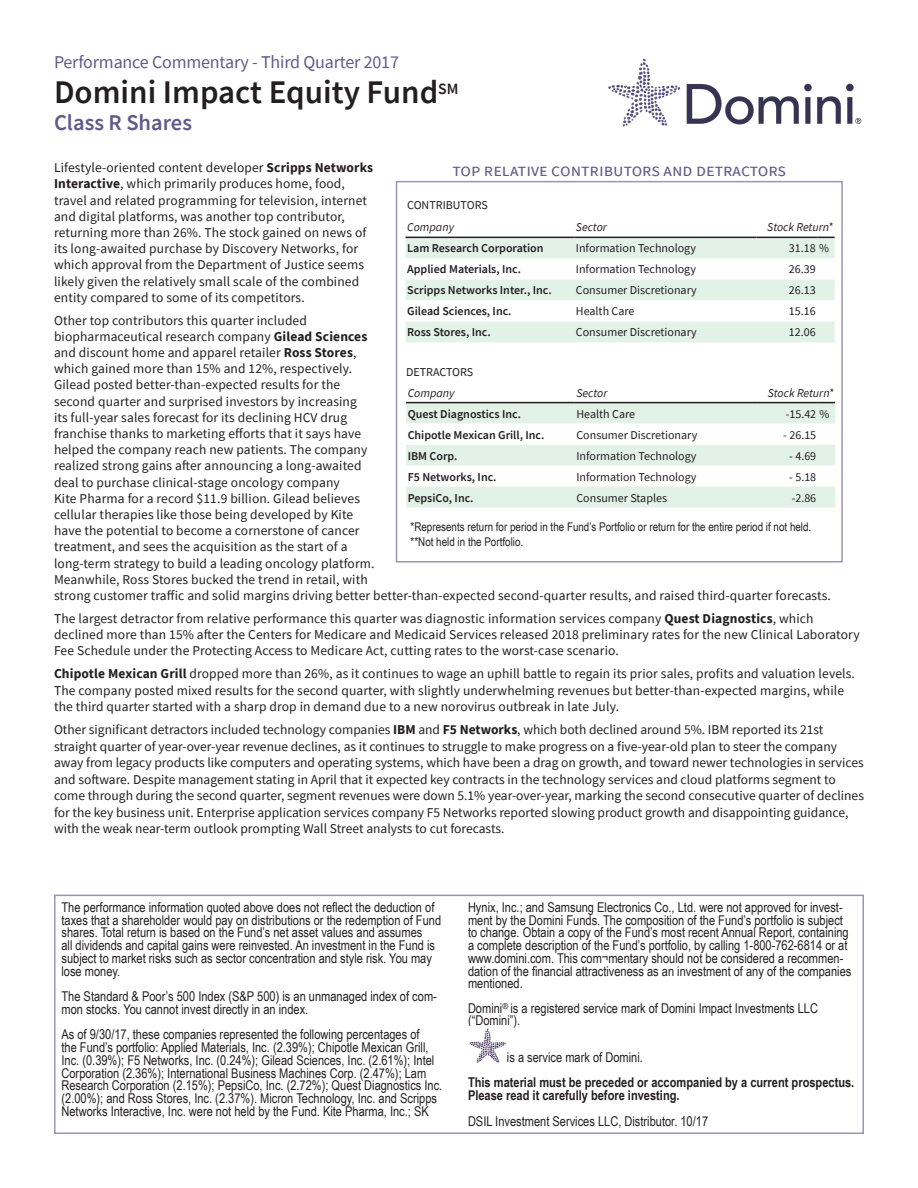
<style>
.page{position:relative;width:918px;height:1188px;background:#fff}
.page>*{position:absolute;margin:0;border:0;box-sizing:border-box;transform-origin:0 0}
.t1{font:600 33px "Source Sans Pro";color:#231f20}
.t2{font:600 22.5px "Source Sans Pro";color:#605b8a}
.t3{font:18px "Source Sans Pro";letter-spacing:-.01em;color:#605b8a}
.t4{font:13.5px/16.2px "Source Sans Pro";letter-spacing:.01em;color:#231f20}
.t5{font:13.5px/12.8px "Arial Narrow";color:#231f20}
.t6{font:700 13.5px/12.8px "Arial Narrow";color:#231f20}
.t7{font:12px "Source Sans Pro";color:#231f20}
.body_back{font:600 12px "Source Sans Pro";color:#231f20}
.t8{font:12px "Arial Narrow";color:#231f20}
.t9{font:italic 12px "Source Sans Pro";color:#231f20}
.s1{font-weight:700}
</style>
<div class="page">
<img style="left:608px;top:58px;width:254px;height:69px">
<div style="left:54px;top:895px;width:810px;height:239px;border:2px solid #9b94b3"></div>
<img style="left:469px;top:1028px;width:37px;height:35px">
<div style="left:396px;top:181px;width:447px;height:381px;border:2px solid #9b94b3"></div>
<div style="left:406px;top:238px;width:429px;height:104px;background:#e3f2e7"></div>
<svg style="left:406px;top:258px;width:429px;height:63px"></svg>
<hr style="left:406px;top:237px;width:168px;height:1px;background:#231f20">
<hr style="left:574px;top:237px;width:183px;height:1px;background:#231f20">
<hr style="left:757px;top:237px;width:60px;height:1px;background:#231f20">
<svg style="left:817px;top:237px;width:18px;height:1px"></svg>
<svg style="left:406px;top:403px;width:429px;height:105px;fill:#e3f2e7"></svg>
<svg style="left:406px;top:424px;width:412px;height:21px"></svg>
<hr style="left:406px;top:402px;width:169px;height:1px;background:#231f20">
<hr style="left:575px;top:402px;width:182px;height:1px;background:#231f20">
<hr style="left:757px;top:402px;width:61px;height:1px;background:#231f20">
<svg style="left:818px;top:402px;width:17px;height:1px"></svg>
<p class="t3" style="left:54px;top:50px;width:346px">Performance Commentary - Third Quarter 2017</p>
<p class="t1" style="left:54px;top:70px;width:406px">Domini Impact Equity Fund<sup>SM</sup></p>
<p class="t2" style="left:54px;top:108px;width:140px">Class R Shares</p>
<p class="t4" style="left:54px;top:159px;width:321px">Lifestyle-oriented content developer <span class="s1">Scripps Networks Interactive</span>, which primarily produces home, food, travel and related programming for television, internet and digital platforms, was another top contributor, returning more than 26%. The stock gained on news of its long-awaited purchase by Discovery Networks, for which approval from the Department of Justice seems likely given the relatively small scale of the combined entity compared to some of its competitors.</p>
<p class="t4" style="left:54px;top:312px;width:778px">Other top contributors this quarter included<br>biopharmaceutical research company <span class="s1">Gilead Sciences<br></span>and discount home and apparel retailer <span class="s1">Ross Stores</span>,<br>which gained more than 15% and 12%, respectively.<br>Gilead posted better-than-expected results for the<br>second quarter and surprised investors by increasing<br>its full-year sales forecast for its declining HCV drug<br>franchise thanks to marketing efforts that it says have<br>helped the company reach new patients. The company<br>realized strong gains after announcing a long-awaited<br>deal to purchase clinical-stage oncology company<br>Kite Pharma for a record $11.9 billion. Gilead believes<br>cellular therapies like those being developed by Kite<br>have the potential to become a cornerstone of cancer<br>treatment, and sees the acquisition as the start of a<br>long-term strategy to build a leading oncology platform.<br>Meanwhile, Ross Stores bucked the trend in retail, with<br>strong customer traffic and solid margins driving better better-than-expected second-quarter results, and raised third-quarter forecasts.</p>
<p class="t4" style="left:54px;top:610px;width:807px">The largest detractor from relative performance this quarter was diagnostic information services company <span class="s1">Quest Diagnostics</span>, which declined more than 15% after the Centers for Medicare and Medicaid Services released 2018 preliminary rates for the new Clinical Laboratory<br>Fee Schedule under the Protecting Access to Medicare Act, cutting rates to the worst-case scenario.</p>
<p class="t4" style="left:54px;top:666px;width:802px"><span class="s1">Chipotle Mexican Grill</span> dropped more than 26%, as it continues to wage an uphill battle to regain its prior sales, profits and valuation levels.<br>The company posted mixed results for the second quarter, with slightly underwhelming revenues but better-than-expected margins, while the third quarter started with a sharp drop in demand due to a new norovirus outbreak in late July.</p>
<p class="t4" style="left:54px;top:721px;width:811px">Other significant detractors included technology companies <span class="s1">IBM</span> and <span class="s1">F5 Networks</span>, which both declined around 5%. IBM reported its 21st straight quarter of year-over-year revenue declines, as it continues to struggle to make progress on a five-year-old plan to steer the company away from legacy products like computers and operating systems, which have been a drag on growth, and toward newer technologies in services and software. Despite management stating in April that it expected key contracts in the technology services and cloud platforms segment to come through during the second quarter, segment revenues were down 5.1% year-over-year, marking the second consecutive quarter of declines for the key business unit. Enterprise application services company F5 Networks reported slowing product growth and disappointing guidance, with the weak near-term outlook prompting Wall Street analysts to cut forecasts.</p>
<p class="t3" style="left:452px;top:158px;width:335px">top relative contributors and detractors</p>
<p class="t7" style="left:407px;top:198px;width:82px">CONTRIBUTORS</p>
<p class="t9" style="left:407px;top:220px;width:48px">Company</p>
<p class="t9" style="left:576px;top:220px;width:33px">Sector</p>
<p class="t9" style="left:767px;top:220px;width:67px">Stock Return*</p>
<p class="body_back" style="left:407px;top:240px;width:138px">Lam Research Corporation</p>
<p class="t7" style="left:576px;top:241px;width:122px">Information Technology</p>
<p class="t7" style="left:789px;top:241px;width:41px">31.18 %</p>
<p class="body_back" style="left:407px;top:261px;width:115px">Applied Materials, Inc.</p>
<p class="t7" style="left:576px;top:262px;width:122px">Information Technology</p>
<p class="t7" style="left:789px;top:262px;width:28px">26.39</p>
<p class="body_back" style="left:407px;top:282px;width:146px">Scripps Networks Inter., Inc.</p>
<p class="t7" style="left:576px;top:283px;width:122px">Consumer Discretionary</p>
<p class="t7" style="left:789px;top:283px;width:28px">26.13</p>
<p class="body_back" style="left:407px;top:303px;width:106px">Gilead Sciences, Inc.</p>
<p class="t7" style="left:576px;top:304px;width:60px">Health Care</p>
<p class="t7" style="left:789px;top:304px;width:28px">15.16</p>
<p class="body_back" style="left:407px;top:324px;width:85px">Ross Stores, Inc.</p>
<p class="t7" style="left:576px;top:325px;width:122px">Consumer Discretionary</p>
<p class="t7" style="left:789px;top:325px;width:28px">12.06</p>
<p class="t7" style="left:406px;top:364px;width:69px">DETRACTORS</p>
<p class="t9" style="left:408px;top:385px;width:48px">Company</p>
<p class="t9" style="left:576px;top:385px;width:33px">Sector</p>
<p class="t9" style="left:768px;top:385px;width:67px">Stock Return*</p>
<p class="body_back" style="left:408px;top:406px;width:115px">Quest Diagnostics Inc.</p>
<p class="t7" style="left:576px;top:406px;width:60px">Health Care</p>
<p class="t7" style="left:786px;top:406px;width:45px">-15.42 %</p>
<p class="body_back" style="left:408px;top:427px;width:138px">Chipotle Mexican Grill, Inc.</p>
<p class="t7" style="left:576px;top:427px;width:122px">Consumer Discretionary</p>
<p class="t7" style="left:783px;top:427px;width:34px">- 26.15</p>
<p class="body_back" style="left:408px;top:448px;width:51px">IBM Corp.</p>
<p class="t7" style="left:576px;top:448px;width:122px">Information Technology</p>
<p class="t7" style="left:789px;top:448px;width:29px">- 4.69</p>
<p class="body_back" style="left:408px;top:469px;width:90px">F5 Networks, Inc.</p>
<p class="t7" style="left:576px;top:469px;width:122px">Information Technology</p>
<p class="t7" style="left:789px;top:469px;width:29px">- 5.18</p>
<p class="body_back" style="left:408px;top:490px;width:67px">PepsiCo, Inc.</p>
<p class="t7" style="left:576px;top:490px;width:92px">Consumer Staples</p>
<p class="t7" style="left:792px;top:490px;width:26px">-2.86</p>
<p class="t8" style="left:411px;top:518px;width:402px">*Represents return for period in the Fund’s Portfolio or return for the entire period if not held.</p>
<p class="t8" style="left:411px;top:533px;width:114px">**Not held in the Portfolio.</p>
<p class="t5" style="left:62px;top:900px;width:381px">The performance information quoted above does not reflect the deduction of taxes that a shareholder would pay on distributions or the redemption of Fund shares. Total return is based on the Fund’s net asset values and assumes<br>all dividends and capital gains were reinvested. An investment in the Fund is subject to market risks such as sector concentration and style risk. You may lose money.</p>
<p class="t5" style="left:62px;top:990px;width:377px">The Standard &amp; Poor’s 500 Index (S&amp;P 500) is an unmanaged index of com&shy;mon stocks. You cannot invest directly in an index.</p>
<p class="t5" style="left:62px;top:1028px;width:382px">As of 9/30/17, these companies represented the following percentages of<br>the Fund’s portfolio: Applied Materials, Inc. (2.39%); Chipotle Mexican Grill, Inc. (0.39%); F5 Networks, Inc. (0.24%); Gilead Sciences, Inc. (2.61%); Intel Corporation (2.36%); International Business Machines Corp. (2.47%); Lam Research Corporation (2.15%); PepsiCo, Inc. (2.72%); Quest Diagnostics Inc. (2.00%); and Ross Stores, Inc. (2.37%). Micron Technology, Inc. and Scripps Networks Interactive, Inc. were not held by the Fund. Kite Pharma, Inc.; SK</p>
<p class="t5" style="left:468px;top:900px;width:385px">Hynix, Inc.; and Samsung Electronics Co., Ltd. were not approved for invest&shy;ment by the Domini Funds. The composition of the Fund’s portfolio is subject to change. Obtain a copy of the Fund’s most recent Annual Report, containing a complete description of the Fund’s portfolio, by calling 1-800-762-6814 or at www.domini.com. This com¬mentary should not be considered a recommen&shy;dation of the financial attractiveness as an investment of any of the companies mentioned.</p>
<p class="t5" style="left:468px;top:1002px;width:352px;line-height:12px">Domini<sup>®</sup> is a registered service mark of Domini Impact Investments LLC (“Domini”).</p>
<p class="t5" style="left:507px;top:1050px;width:137px">is a service mark of Domini.</p>
<p class="t6" style="left:468px;top:1076px;width:388px">This material must be preceded or accompanied by a current prospectus.<br>Please read it carefully before investing.</p>
<p class="t5" style="left:468px;top:1114px;width:242px">DSIL Investment Services LLC, Distributor. 10/17</p>
</div>
